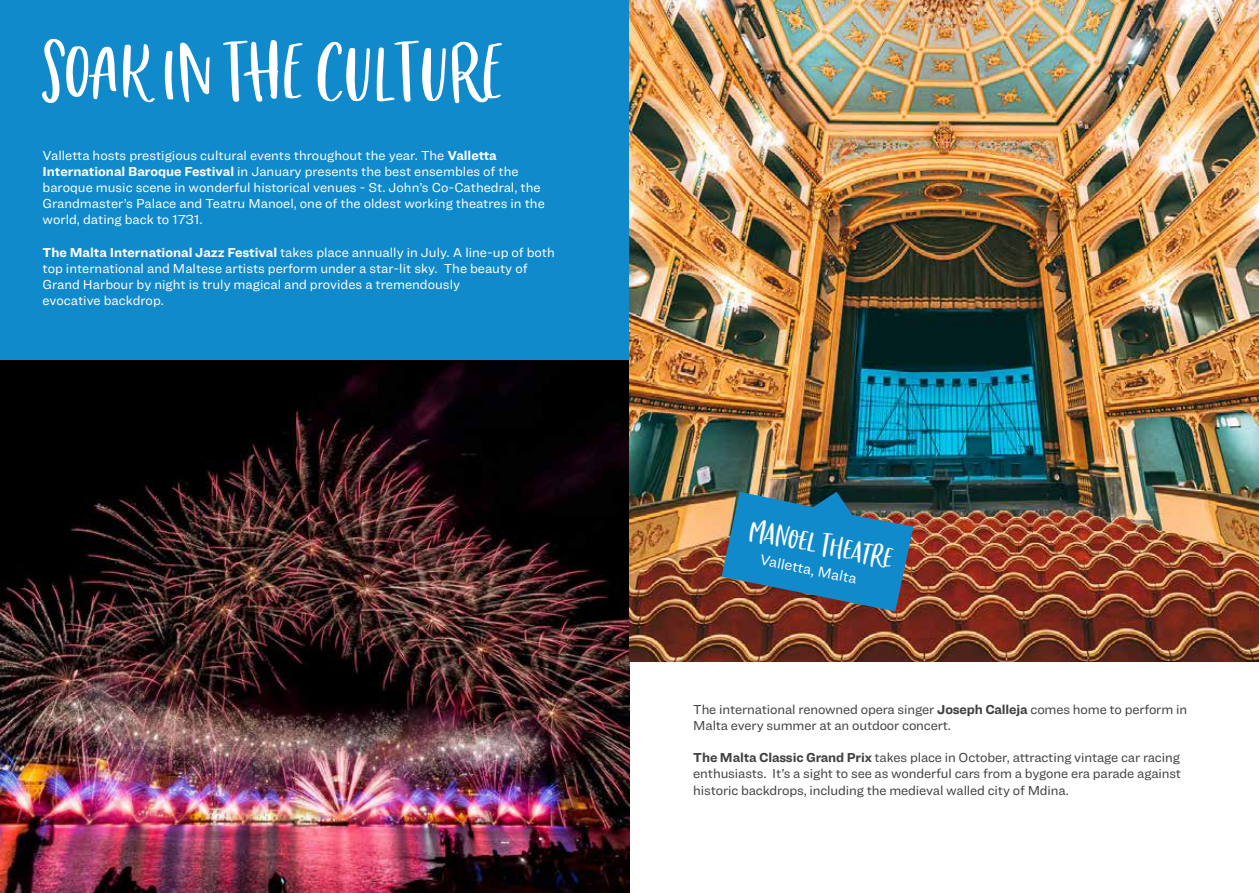
<style>
.page{position:relative;width:1259px;height:893px;background:#fff}
.page>*{position:absolute;margin:0;border:0;box-sizing:border-box;transform-origin:0 0}
.t1{font:97.5px "Chinup Buttercup Cutecaps";color:#fff}
.t2{font:39px "Chinup Buttercup Cutecaps";color:#fff}
.t3{font:15px "Ringside";color:#fff}
.t4{font:13.5px/16.2px "Ringside";color:#fff}
.t5{font:13.5px/16.2px "Ringside";letter-spacing:-.01em;color:#414042}
.s1{font-weight:700}
</style>
<div class="page">
<div style="left:0;top:0;width:629px;height:893px;background:#118acb"></div>
<img style="left:0;top:360px;width:629px;height:533px">
<img style="left:629px;top:0;width:630px;height:661px">
<img style="left:721px;top:492px;width:192px;height:119px">
<h1 class="t1" style="left:43px;top:20px;width:463px">SOAK IN THE CULTURE</h1>
<p class="t4" style="left:43px;top:147px;width:504px">Valletta hosts prestigious cultural events throughout the year. The <span class="s1">Valletta International Baroque Festival</span> in January presents the best ensembles of the baroque music scene in wonderful historical venues - St. John’s Co-Cathedral, the Grandmaster’s Palace and Teatru Manoel, one of the oldest working theatres in the world, dating back to 1731.</p>
<p class="t4" style="left:43px;top:244px;width:514px"><span class="s1">The Malta International Jazz Festival</span> takes place annually in July. A line-up of both top international and Maltese artists perform under a star-lit sky. The beauty of Grand Harbour by night is truly magical and provides a tremendously<br>evocative backdrop.</p>
<h2 class="t2" style="left:754px;top:508px;width:147px;rotate:12deg">Manoel Theatre</h2>
<p class="t3" style="left:762px;top:548px;width:100px;rotate:12deg">Valletta, Malta</p>
<p class="t5" style="left:693px;top:701px;width:495px">The international renowned opera singer <span class="s1">Joseph Calleja</span> comes home to perform in<br>Malta every summer at an outdoor concert.</p>
<p class="t5" style="left:693px;top:749px;width:489px;text-align:justify"><span class="s1">The Malta Classic Grand Prix</span> takes place in October, attracting vintage car racing enthusiasts. It’s a sight to see as wonderful cars from a bygone era parade against historic backdrops, including the medieval walled city of Mdina.</p>
</div>
